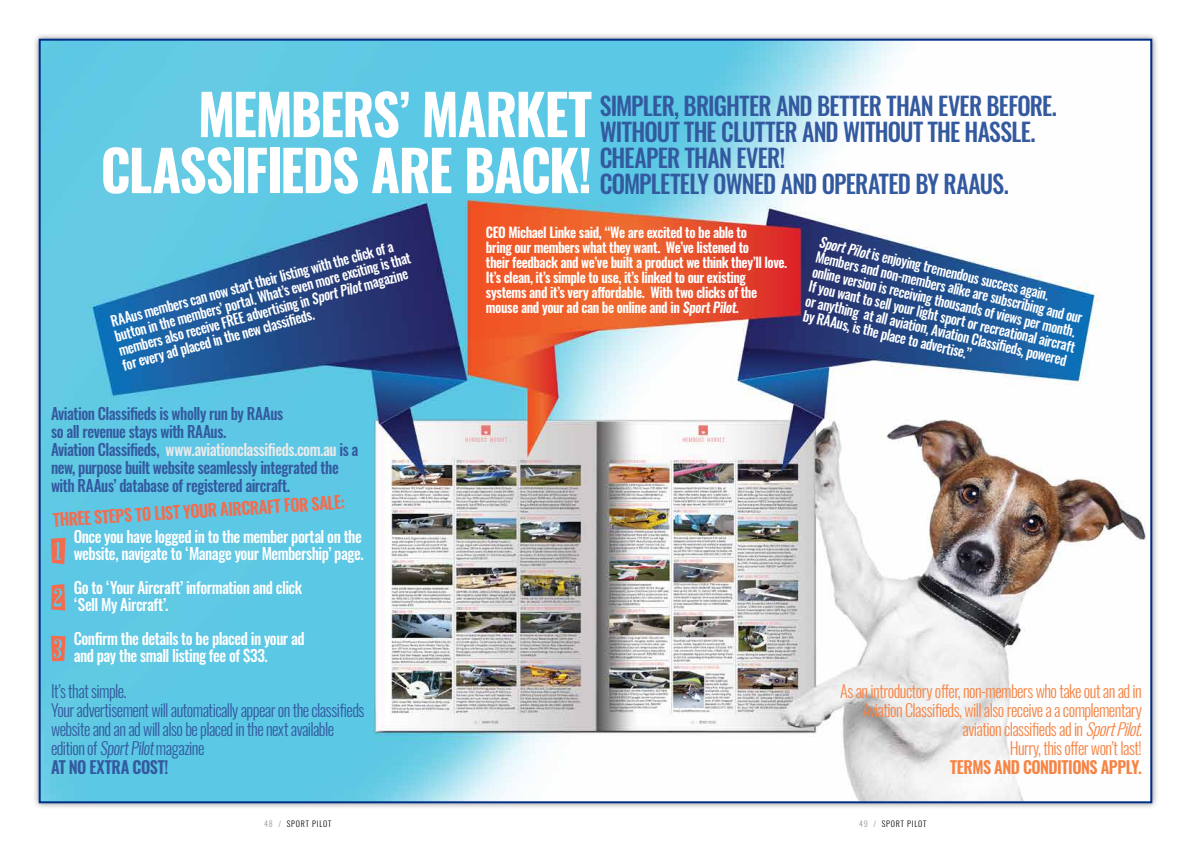
<style>
.page{position:relative;width:1191px;height:842px;background:#fff}
.page>*{position:absolute;margin:0;border:0;box-sizing:border-box;transform-origin:0 0}
.t1{font:700 56px/56px "Oswald";letter-spacing:-.03em;color:#fff;text-align:right;scale:.95 1}
.t2{font:500 25px/26px "Oswald";letter-spacing:-.03em;color:#33599f;scale:.95 1}
.t3{font:300 17px "Oswald";letter-spacing:-.035em;color:#f58445;scale:.95 1}
.t4{font:300 17px/19px "Oswald";letter-spacing:-.035em;color:#33599f;scale:.95 1}
.t5{font:600 17px "Oswald";color:#f36c4f;scale:.95 1}
.t6{font:600 17px "Oswald";letter-spacing:-.03em;color:#f58445;scale:.95 1}
.t7{font:600 17px "Oswald";letter-spacing:-.02em;color:#33599f;scale:.95 1}
.t8{font:500 16px/17px "Oswald";letter-spacing:-.03em;color:#fff;scale:.95 1}
.t9{font:500 16px/18px "Oswald";letter-spacing:-.03em;color:#33599f;scale:.95 1}
.t10{font:500 14px/15px "Oswald";color:#fff;scale:.95 1}
.t11{font:600 14px/15px "Oswald";letter-spacing:-.03em;color:#fff;scale:.95 1}
.t12{font:300 8px "Oswald";letter-spacing:.1em;color:#000}
.s1{font-style:italic}
.s2{color:#ebebec}
.s3{color:#939598}
</style>
<div class="page">
<div style="left:32px;top:32px;width:1126px;height:778px;background:#000;opacity:.45"></div>
<img style="left:42px;top:42px;width:1107px;height:758px">
<svg style="left:51px;top:538px;width:14px;height:26px"></svg>
<svg style="left:51px;top:584px;width:14px;height:26px"></svg>
<svg style="left:51px;top:636px;width:14px;height:25px"></svg>
<h1 class="t1" style="left:101px;top:88px;width:519px">MEMBERS’ MARKET<br>CLASSIFIEDS ARE BACK!</h1>
<h2 class="t2" style="left:600px;top:93px;width:483px">SIMPLER, BRIGHTER AND BETTER THAN EVER BEFORE.<br>WITHOUT THE CLUTTER AND WITHOUT THE HASSLE.<br>CHEAPER THAN EVER!<br>COMPLETELY OWNED AND OPERATED BY RAAUS.</h2>
<p class="t11" style="left:486px;top:225px;width:319px">CEO Michael Linke said, “We are excited to be able to<br>bring our members what they want. We’ve listened to<br>their feedback and we’ve built a product we think they’ll love.<br>It’s clean, it’s simple to use, it’s linked to our existing systems and it’s very affordable. With two clicks of the mouse and your ad can be online and in SportPilot.</p>
<p class="t10" style="left:109px;top:315px;width:323px;rotate:-15deg">RAAus members can now start their listing with the click of a button in the members’ portal. What’s even more exciting is that members also receive FREE advertising in <span class="s1">Sport Pilot</span> magazine for every ad placed in the new classifi eds.</p>
<p class="t10" style="left:821px;top:235px;width:289px;rotate:13deg"><span class="s1">Sport Pilot</span> is enjoying tremendous success again.<br>Members and non-members alike are subscribing and our online version is receiving thousands of views per month.<br>If you want to sell your light sport or recreational aircraft or anything at all aviation, Aviation Classifi eds, powered by RAAus, is the place to advertise.”</p>
<p class="t9" style="left:51px;top:405px;width:325px">Aviation Classifieds is wholly run by RAAus<br>so all revenue stays with RAAus.<br>Aviation Classifieds, <span class="s2">www.aviationclassifieds.com.au</span> is a new, purpose built website seamlessly integrated the with RAAus’ database of registered aircraft.</p>
<p class="t8" style="left:74px;top:528px;width:307px">Once you have logged in to the member portal on the website, navigate to ‘Manage your Membership’ page.</p>
<p class="t8" style="left:74px;top:579px;width:242px">Go to ‘Your Aircraft’ information and click ‘Sell My Aircraft’.</p>
<p class="t8" style="left:74px;top:630px;width:244px">Confirm the details to be placed in your ad and pay the small listing fee of $33.</p>
<p class="t4" style="left:51px;top:682px;width:331px">It’s that simple.<br>Your advertisement will automatically appear on the classifieds website and an ad will also be placed in the next available edition of SportPilotmagazine</p>
<p class="t7" style="left:51px;top:755px;width:125px">AT NO EXTRA COST!</p>
<p class="t5" style="left:52px;top:507px;width:309px;rotate:-3deg">THREE STEPS TO LIST YOUR AIRCRAFT FOR SALE:</p>
<p class="t3" style="left:840px;top:680px;width:319px">As an introductory offer, non-members who take out an ad in</p>
<p class="t3" style="left:862px;top:699px;width:295px">Aviation Classifieds, will also receive a a complementary</p>
<p class="t3" style="left:962px;top:718px;width:196px">aviation classifieds ad in <span class="s1">SportPilot.</span></p>
<p class="t3" style="left:1009px;top:737px;width:140px">Hurry, this offer won’t last!</p>
<p class="t6" style="left:950px;top:755px;width:203px">TERMS AND CONDITIONS APPLY.</p>
<p class="t12" style="left:264px;top:819px;width:69px"><span class="s3">48 /</span> SPORT PILOT</p>
<p class="t12" style="left:859px;top:819px;width:69px"><span class="s3">49 /</span> SPORT PILOT</p>
</div>
